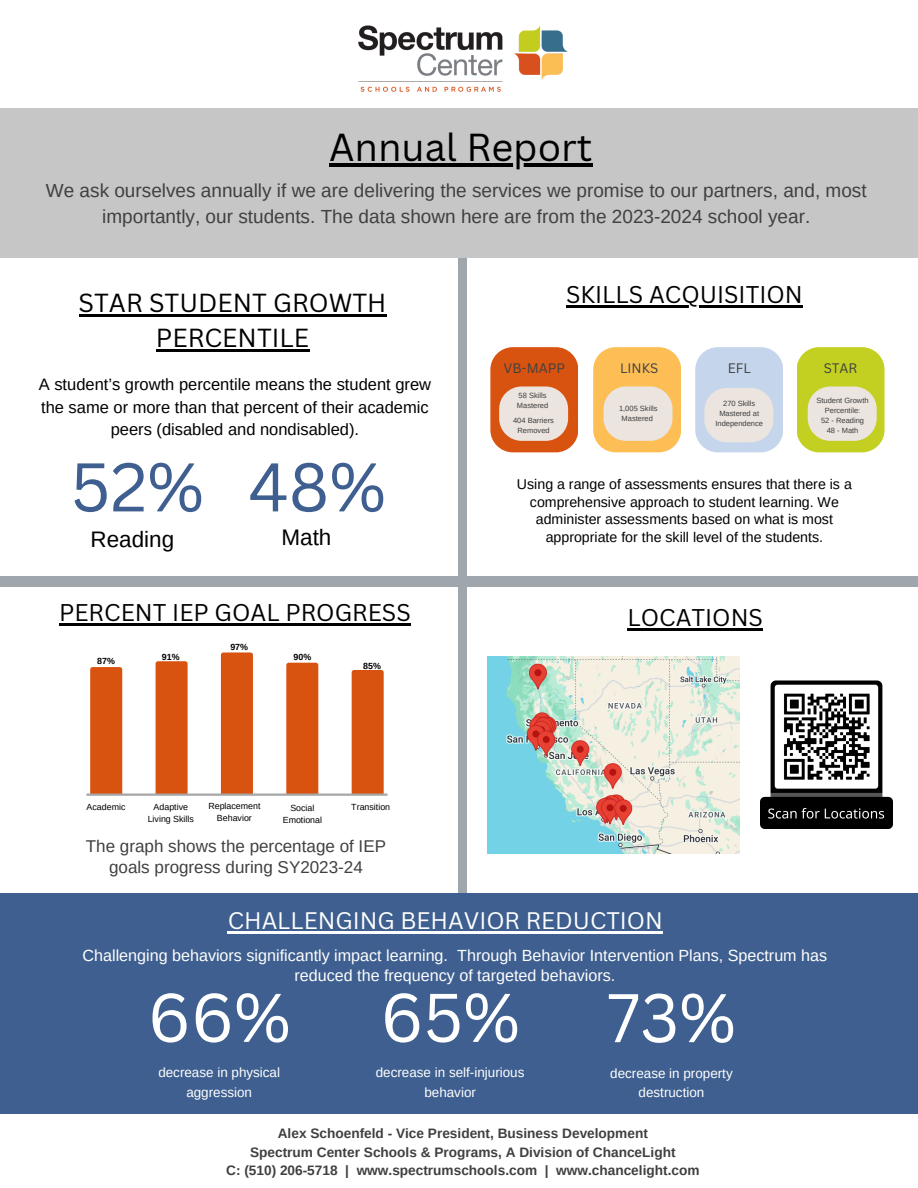
<style>
.page{position:relative;width:918px;height:1188px;background:#fff}
.page>*{position:absolute;margin:0;border:0;box-sizing:border-box;transform-origin:0 0}
.t1{font:67.2px "Canva Sans";color:#fff}
.t2{font:67.2px "Canva Sans";color:#3e5f8f}
.t3{font:37.95px "Canva Sans";color:#000}
.t4{font:25.5px/34.8px "Canva Sans";color:#000;text-align:center}
.t5{font:23.55px "Canva Sans";color:#000}
.t6{font:23.25px "Canva Sans";color:#fff}
.t7{font:22.5px "Arimo";color:#000}
.t8{font:19.05px/26.4px "Arimo";color:#404040;text-align:center}
.t9{font:17.1px/21.1px "Arimo";color:#404040;text-align:center}
.t10{font:16.5px/22.5px "Arimo";color:#000;text-align:center}
.t11{font:16.2px/20.1px "Arimo";color:#fff;text-align:center}
.t12{font:14.25px/17.7px "Arimo";color:#000;text-align:center}
.t13{font:700 13.65px "Arimo";color:#404040}
.t14{font:13.5px/19.5px "Arimo";color:#fff;text-align:center}
.t15{font:13.35px "Canva Sans";color:#404040}
.t16{font:8.85px/11.9px "Arimo";color:#000;text-align:center}
.t17{font:700 8.85px "Arimo";color:#000}
.t18{font:7.5px/10.1px "Arimo";color:#404040;text-align:center}
</style>
<div class="page">
<div style="left:459px;top:221px;width:8px;height:809px;background:#9fa6ac"></div>
<div style="left:0;top:893px;width:918px;height:221px;background:#3e5f8f"></div>
<div style="left:0;top:108px;width:918px;height:149px;background:#c6c6c6"></div>
<div style="left:593px;top:347px;width:88px;height:105px;background:#fdbe56;border-radius:22px"></div>
<div style="left:490px;top:347px;width:88px;height:105px;background:#d95310;border-radius:22px"></div>
<div style="left:695px;top:347px;width:88px;height:105px;background:#c5d5ec;border-radius:22px"></div>
<div style="left:797px;top:347px;width:88px;height:105px;background:#c3d021;border-radius:22px"></div>
<div style="left:499px;top:386px;width:69px;height:55px;background:#ebe4df;border-radius:22px"></div>
<div style="left:604px;top:386px;width:69px;height:55px;background:#ebe4df;border-radius:22px"></div>
<div style="left:704px;top:388px;width:69px;height:54px;background:#ebe4df;border-radius:23px"></div>
<div style="left:808px;top:386px;width:69px;height:55px;background:#ebe4df;border-radius:22px"></div>
<div style="left:0;top:577px;width:918px;height:10px;background:#9fa6ac"></div>
<img style="left:358px;top:25px;width:210px;height:67px">
<div style="left:90px;top:667px;width:32px;height:127px;background:#d95310"></div>
<div style="left:156px;top:661px;width:32px;height:133px;background:#d95310"></div>
<div style="left:221px;top:652px;width:32px;height:142px;background:#d95310"></div>
<div style="left:286px;top:663px;width:32px;height:131px;background:#d95310"></div>
<div style="left:352px;top:670px;width:32px;height:124px;background:#d95310"></div>
<hr style="left:86px;top:794px;width:301px;height:2px;background:#a6a6a6">
<img style="left:487px;top:656px;width:252px;height:197px">
<img style="left:760px;top:681px;width:133px;height:147px">
<hr style="left:329px;top:163px;width:264px;height:4px;background:#000">
<hr style="left:566px;top:306px;width:237px;height:2px;background:#000">
<hr style="left:228px;top:931px;width:435px;height:3px;background:#fff">
<hr style="left:627px;top:628px;width:136px;height:2px;background:#000">
<hr style="left:79px;top:314px;width:307px;height:3px;background:#000">
<hr style="left:156px;top:349px;width:153px;height:2px;background:#000">
<hr style="left:59px;top:623px;width:352px;height:3px;background:#000">
<p class="t3" style="left:329px;top:121px;width:265px">Annual Report</p>
<p class="t8" style="left:46px;top:177px;width:822px">We ask ourselves annually if we are delivering the services we promise to our partners, and, most importantly, our students. The data shown here are from the 2023-2024 school year.</p>
<p class="t4" style="left:79px;top:285px;width:309px">STAR STUDENT GROWTH<br>PERCENTILE</p>
<p class="t10" style="left:39px;top:373px;width:394px">A student’s growth percentile means the student grew the same or more than that percent of their academic peers (disabled and nondisabled).</p>
<p class="t2" style="left:71px;top:440px;width:135px">52%</p>
<p class="t7" style="left:91px;top:526px;width:85px">Reading</p>
<p class="t2" style="left:248px;top:440px;width:139px">48%</p>
<p class="t7" style="left:281px;top:525px;width:51px">Math</p>
<p class="t5" style="left:59px;top:596px;width:353px">PERCENT IEP GOAL PROGRESS</p>
<h1 class="t17" style="left:230px;top:642px;width:19px">97%</h1>
<p class="t17" style="left:97px;top:656px;width:19px">87%</p>
<h1 class="t17" style="left:162px;top:652px;width:19px">91%</h1>
<p class="t17" style="left:294px;top:652px;width:19px">90%</p>
<p class="t17" style="left:363px;top:661px;width:19px">85%</p>
<p class="t16" style="left:87px;top:801px;width:40px">Academic</p>
<h6 class="t16" style="left:148px;top:801px;width:48px">Adaptive<br>Living Skills</h6>
<h3 class="t16" style="left:208px;top:800px;width:54px">Replacement<br>Behavior</h3>
<h6 class="t16" style="left:283px;top:802px;width:41px">Social<br>Emotional</h6>
<h1 class="t16" style="left:351px;top:801px;width:40px">Transition</h1>
<p class="t5" style="left:566px;top:278px;width:238px">SKILLS ACQUISITION</p>
<h1 class="t15" style="left:504px;top:359px;width:63px">VB-MAPP</h1>
<h4 class="t15" style="left:620px;top:359px;width:40px">LINKS</h4>
<h4 class="t15" style="left:728px;top:359px;width:25px">EFL</h4>
<p class="t15" style="left:824px;top:359px;width:35px">STAR</p>
<p class="t18" style="left:519px;top:391px;width:29px">58 Skills</p>
<p class="t18" style="left:517px;top:401px;width:33px">Mastered</p>
<p class="t18" style="left:513px;top:415px;width:42px">404 Barriers<br>Removed</p>
<p class="t18" style="left:619px;top:404px;width:40px">1,005 Skills<br>Mastered</p>
<p class="t18" style="left:715px;top:399px;width:49px">270 Skills<br>Mastered at<br>Independence</p>
<p class="t18" style="left:816px;top:395px;width:54px">Student Growth<br>Percentile:</p>
<h6 class="t18" style="left:821px;top:415px;width:45px">52 - Reading</h6>
<h1 class="t18" style="left:827px;top:425px;width:33px">48 - Math</h1>
<p class="t12" style="left:517px;top:475px;width:336px">Using a range of assessments ensures that there is a comprehensive approach to student learning. We administer assessments based on what is most appropriate for the skill level of the students.</p>
<p class="t5" style="left:627px;top:601px;width:137px">LOCATIONS</p>
<h3 class="t9" style="left:86px;top:835px;width:302px">The graph shows the percentage of IEP goals progress during SY2023-24</h3>
<h3 class="t6" style="left:228px;top:904px;width:437px">CHALLENGING BEHAVIOR REDUCTION</h3>
<p class="t11" style="left:83px;top:945px;width:746px">Challenging behaviors significantly impact learning. Through Behavior Intervention Plans, Spectrum has reduced the frequency of targeted behaviors.</p>
<p class="t1" style="left:148px;top:970px;width:145px">66%</p>
<h3 class="t14" style="left:158px;top:1063px;width:123px">decrease in physical aggression</h3>
<h3 class="t1" style="left:380px;top:970px;width:141px">65%</h3>
<p class="t14" style="left:376px;top:1063px;width:150px">decrease in self-injurious behavior</p>
<p class="t1" style="left:607px;top:970px;width:130px">73%</p>
<p class="t14" style="left:610px;top:1063px;width:124px">decrease in property destruction</p>
<p class="t13" style="left:278px;top:1126px;width:372px">Alex Schoenfeld - Vice President, Business Development</p>
<p class="t13" style="left:250px;top:1144px;width:427px">Spectrum Center Schools &amp; Programs, A Division of ChanceLight</p>
<p class="t13" style="left:226px;top:1163px;width:475px">C: (510) 206-5718 | www.spectrumschools.com | www.chancelight.com</p>
</div>
